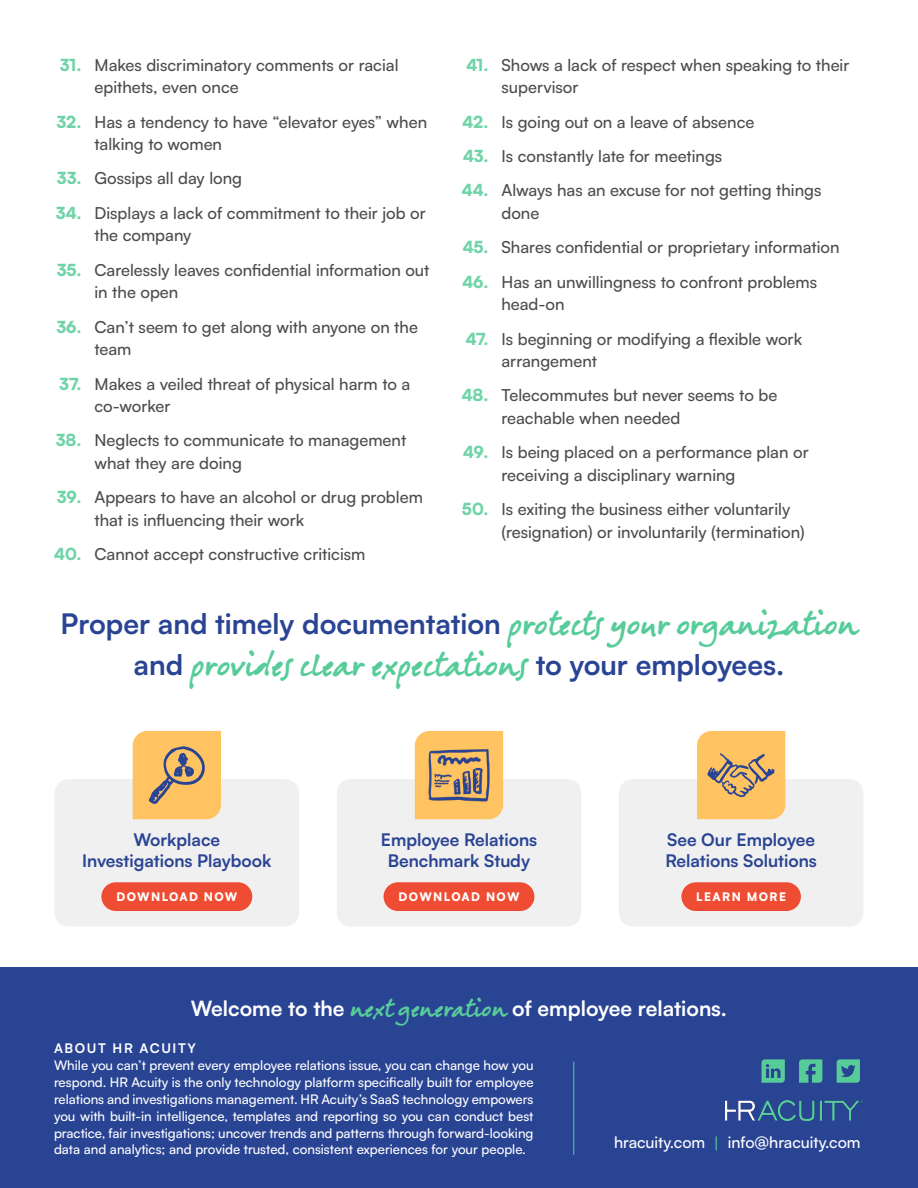
<style>
.page{position:relative;width:918px;height:1188px;background:#fff}
.page>*{position:absolute;margin:0;border:0;box-sizing:border-box;transform-origin:0 0}
.t1{font:700 28.2px "Satoshi";color:#2a4494}
.t2{font:28.2px "Berranger Hand ITC Std";color:#57cc99}
.t3{font:700 21px "Satoshi";color:#fff}
.t4{font:700 17.25px/20.9px "Satoshi";color:#2a4494;text-align:center}
.t5{font:500 16.5px/22.5px "Satoshi";color:#4b4c4d}
.t6{font:500 15.9px "Satoshi";color:#fff}
.t7{font:500 13.2px/16.8px "Satoshi";color:#fff;text-align:justify}
.t8{font:700 13.2px "Satoshi";letter-spacing:.12em;color:#fff}
.t9{font:900 11.7px "Satoshi";letter-spacing:.12em;color:#fff}
.s1{font-weight:900;color:#70d4a8}
.s2{font-family:"Berranger Hand ITC Std";font-weight:400;color:#57cc99}
.s3{font-family:"Satoshi";font-weight:700;color:#2a4494}
.s4{color:#57cc99}
</style>
<div class="page">
<div style="left:0;top:968px;width:918px;height:220px;background:#2a4494"></div>
<img style="left:725px;top:1101px;width:138px;height:19px">
<svg style="left:799px;top:1059px;width:23px;height:24px"></svg>
<svg style="left:837px;top:1059px;width:23px;height:24px"></svg>
<hr style="left:573px;top:1062px;width:1px;height:93px;background:#57cc99">
<svg style="left:762px;top:1059px;width:23px;height:24px"></svg>
<div style="left:55px;top:779px;width:244px;height:148px;background:#f0f0f0;border-radius:14px"></div>
<svg style="left:133px;top:731px;width:88px;height:88px;background:#e8b668"></svg>
<div style="left:337px;top:779px;width:244px;height:148px;background:#f0f0f0;border-radius:14px"></div>
<div style="left:415px;top:731px;width:88px;height:88px;background:#ffc362"></div>
<img style="left:428px;top:744px;width:62px;height:62px">
<div style="left:619px;top:779px;width:244px;height:148px;background:#f0f0f0;border-radius:14px"></div>
<svg style="left:697px;top:731px;width:88px;height:88px;background:#ecb867"></svg>
<div style="left:101px;top:882px;width:151px;height:29px;background:#ef4d33;border-radius:14px"></div>
<div style="left:384px;top:882px;width:150px;height:29px;background:#ef4d33;border-radius:14px"></div>
<div style="left:681px;top:882px;width:120px;height:29px;background:#ef4d33;border-radius:14px"></div>
<p class="t5" style="left:94px;top:53px;width:306px;text-indent:-34px"><span class="s1">31.</span> Makes discriminatory comments or racial epithets, even once</p>
<p class="t5" style="left:94px;top:110px;width:334px;text-indent:-38px"><span class="s1">32.</span> Has a tendency to have “elevator eyes” when talking to women</p>
<p class="t5" style="left:57px;top:166px;width:186px"><span class="s1">33.</span> Gossips all day long</p>
<p class="t5" style="left:94px;top:201px;width:333px;text-indent:-38px"><span class="s1">34.</span> Displays a lack of commitment to their job or the company</p>
<p class="t5" style="left:94px;top:258px;width:336px;text-indent:-37px"><span class="s1">35.</span> Carelessly leaves confidential information out in the open</p>
<p class="t5" style="left:94px;top:315px;width:325px;text-indent:-38px"><span class="s1">36.</span> Can’t seem to get along with anyone on the team</p>
<p class="t5" style="left:94px;top:371px;width:317px;text-indent:-35px"><span class="s1">37.</span> Makes a veiled threat of physical harm to a co-worker</p>
<p class="t5" style="left:94px;top:428px;width:313px;text-indent:-38px"><span class="s1">38.</span> Neglects to communicate to management what they are doing</p>
<p class="t5" style="left:94px;top:485px;width:330px;text-indent:-37px"><span class="s1">39.</span> Appears to have an alcohol or drug problem that is influencing their work</p>
<p class="t5" style="left:54px;top:542px;width:313px"><span class="s1">40.</span> Cannot accept constructive criticism</p>
<p class="t5" style="left:501px;top:53px;width:350px;text-indent:-35px"><span class="s1">41.</span> Shows a lack of respect when speaking to their supervisor</p>
<p class="t5" style="left:463px;top:110px;width:293px"><span class="s1">42.</span> Is going out on a leave of absence</p>
<p class="t5" style="left:463px;top:144px;width:261px"><span class="s1">43.</span> Is constantly late for meetings</p>
<p class="t5" style="left:501px;top:178px;width:321px;text-indent:-40px"><span class="s1">44.</span> Always has an excuse for not getting things done</p>
<p class="t5" style="left:463px;top:235px;width:378px"><span class="s1">45.</span> Shares confidential or proprietary information</p>
<p class="t5" style="left:501px;top:270px;width:317px;text-indent:-39px"><span class="s1">46.</span> Has an unwillingness to confront problems head-on</p>
<p class="t5" style="left:501px;top:327px;width:302px;text-indent:-36px"><span class="s1">47.</span> Is beginning or modifying a flexible work arrangement</p>
<p class="t5" style="left:501px;top:383px;width:277px;text-indent:-40px"><span class="s1">48.</span> Telecommutes but never seems to be reachable when needed</p>
<p class="t5" style="left:501px;top:440px;width:309px;text-indent:-38px"><span class="s1">49.</span> Is being placed on a performance plan or receiving a disciplinary warning</p>
<p class="t5" style="left:501px;top:497px;width:305px;text-indent:-39px"><span class="s1">50.</span> Is exiting the business either voluntarily (resignation) or involuntarily (termination)</p>
<h1 class="t1" style="left:60px;top:603px;width:799px">Proper and timely documentation <span class="s2">protects your organization</span></h1>
<h1 class="t2" style="left:134px;top:646px;width:652px"><span class="s3">and</span> provides clear expectations <span class="s3">to your employees.</span></h1>
<p class="t4" style="left:82px;top:829px;width:191px">Workplace<br>Investigations Playbook</p>
<p class="t4" style="left:381px;top:829px;width:158px">Employee Relations<br>Benchmark Study</p>
<p class="t4" style="left:666px;top:829px;width:153px;text-align:left">See Our Employee<br>Relations Solutions</p>
<p class="t9" style="left:116px;top:888px;width:122px">DOWNLOAD NOW</p>
<p class="t9" style="left:399px;top:888px;width:122px">DOWNLOAD NOW</p>
<p class="t9" style="left:696px;top:888px;width:91px">LEARN MORE</p>
<p class="t3" style="left:191px;top:993px;width:538px">Welcome to the <span class="s2">next generation</span> of employee relations.</p>
<p class="t8" style="left:54px;top:1039px;width:144px">ABOUT HR ACUITY</p>
<p class="t7" style="left:54px;top:1056px;width:481px">While you can’t prevent every employee relations issue, you can change how you respond. HR Acuity is the only technology platform specifically built for employee relations and investigations management. HR Acuity’s SaaS technology empowers you with built-in intelligence, templates and reporting so you can conduct best practice, fair investigations; uncover trends and patterns through forward-looking data and analytics; and provide trusted, consistent experiences for your people.</p>
<p class="t6" style="left:614px;top:1131px;width:248px">hracuity.com <span class="s4">|</span> info@hracuity.com</p>
</div>
